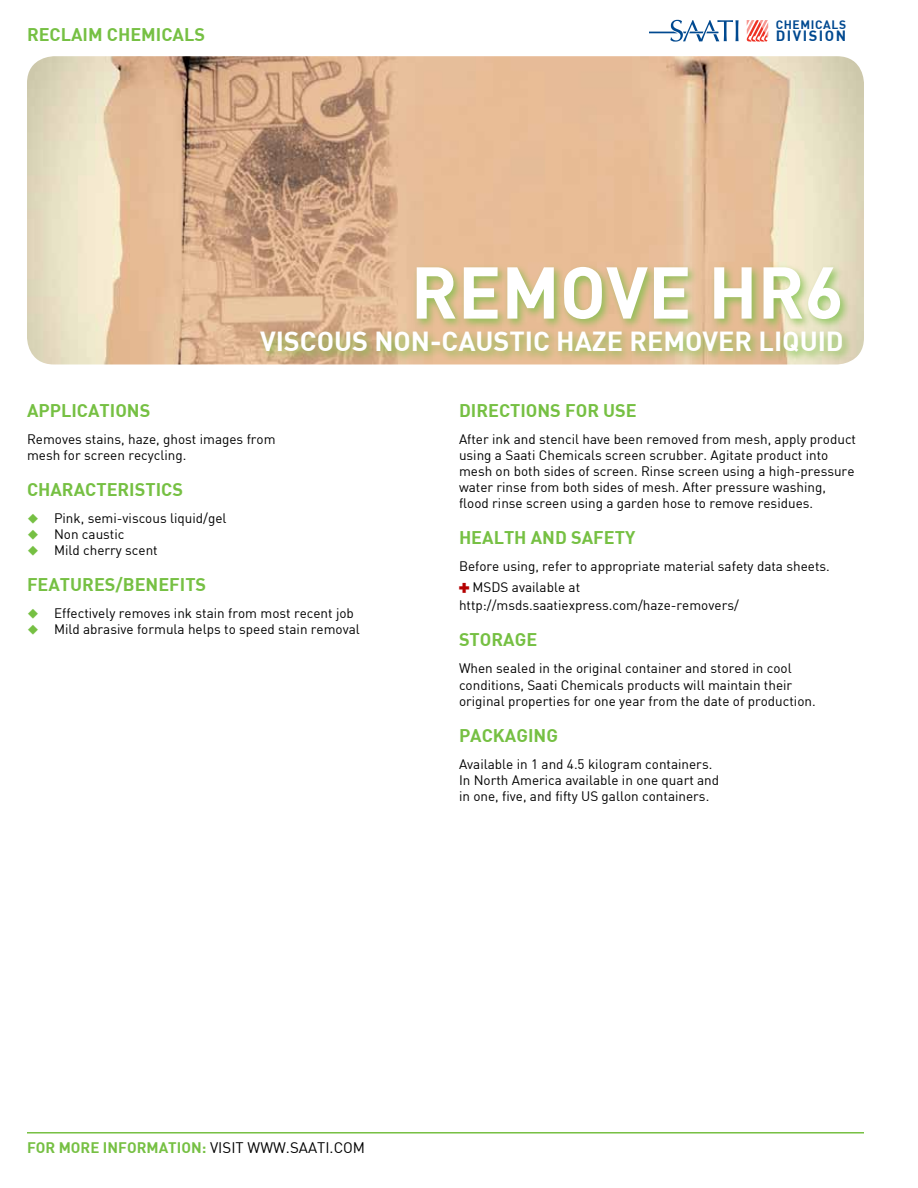
<style>
.page{position:relative;width:918px;height:1188px;background:#fff}
.page>*{position:absolute;margin:0;border:0;box-sizing:border-box;transform-origin:0 0}
.t1{font:72px "DIN Bold";color:#fff}
.t2{font:27px "DIN Bold";color:#fff}
.t3{font:18px "DIN Bold";color:#76c043}
.t4{font:15px "DIN Bold";color:#76c043}
.t5{font:15px "DIN";color:#000}
.t6{font:14.7px "DIN Bold";letter-spacing:.1em;color:#004990}
.t7{font:13.5px/16.2px "DIN";color:#000}
.t8{font:12px "DIN Bold";letter-spacing:.055em;color:#004990}
.s1{font-family:"DIN";color:#000}
</style>
<div class="page">
<img style="left:27px;top:56px;width:837px;height:308px">
<div style="left:256px;top:263px;width:597px;height:99px;background:#76c043;opacity:.75"></div>
<svg style="left:650px;top:20px;width:89px;height:22px"></svg>
<svg style="left:746px;top:20px;width:22px;height:22px"></svg>
<hr style="left:27px;top:1132px;width:837px;height:2px;background:#76c043">
<h3 class="t3" style="left:27px;top:23px;width:180px">RECLAIM CHEMICALS</h3>
<p class="t8" style="left:776px;top:16px;width:72px">CHEMICALS</p>
<p class="t6" style="left:776px;top:26px;width:72px">DIVISION</p>
<h1 class="t1" style="left:411px;top:246px;width:435px">REMOVE HR6</h1>
<h2 class="t2" style="left:260px;top:324px;width:585px">VISCOUS NON-CAUSTIC HAZE REMOVER LIQUID</h2>
<h3 class="t3" style="left:27px;top:398px;width:125px">APPLICATIONS</h3>
<p class="t7" style="left:27px;top:430px;width:250px">Removes stains, haze, ghost images from mesh for screen recycling.</p>
<h3 class="t3" style="left:27px;top:477px;width:158px">CHARACTERISTICS</h3>
<p class="t7" style="left:54px;top:509px;width:174px">Pink, semi-viscous liquid/gel<br>Non caustic<br>Mild cherry scent</p>
<h3 class="t3" style="left:27px;top:573px;width:181px">FEATURES/BENEFITS</h3>
<p class="t7" style="left:54px;top:605px;width:307px">Effectively removes ink stain from most recent job<br>Mild abrasive formula helps to speed stain removal</p>
<h3 class="t3" style="left:459px;top:398px;width:179px">DIRECTIONS FOR USE</h3>
<p class="t7" style="left:459px;top:430px;width:399px">After ink and stencil have been removed from mesh, apply product using a Saati Chemicals screen scrubber. Agitate product into mesh on both sides of screen. Rinse screen using a high-pressure water rinse from both sides of mesh. After pressure washing, flood rinse screen using a garden hose to remove residues.</p>
<h3 class="t3" style="left:459px;top:526px;width:178px">HEALTH AND SAFETY</h3>
<p class="t7" style="left:473px;top:556px;width:359px;line-height:21px;text-indent:-14px">Before using, refer to appropriate material safety data sheets.<br>MSDS available at</p>
<p class="t7" style="left:459px;top:597px;width:281px">http://msds.saatiexpress.com/haze-removers/</p>
<h3 class="t3" style="left:459px;top:628px;width:80px">STORAGE</h3>
<p class="t7" style="left:459px;top:660px;width:358px">When sealed in the original container and stored in cool conditions, Saati Chemicals products will maintain their original properties for one year from the date of production.</p>
<h3 class="t3" style="left:459px;top:723px;width:101px">PACKAGING</h3>
<p class="t7" style="left:459px;top:755px;width:262px">Available in 1 and 4.5 kilogram containers.<br>In North America available in one quart and in one, five, and fifty US gallon containers.</p>
<p class="t4" style="left:27px;top:1137px;width:235px">FOR MORE INFORMATION: <span class="s1">visit www</span></p>
<p class="t5" style="left:286px;top:1138px;width:78px">.saati .com</p>
</div>
